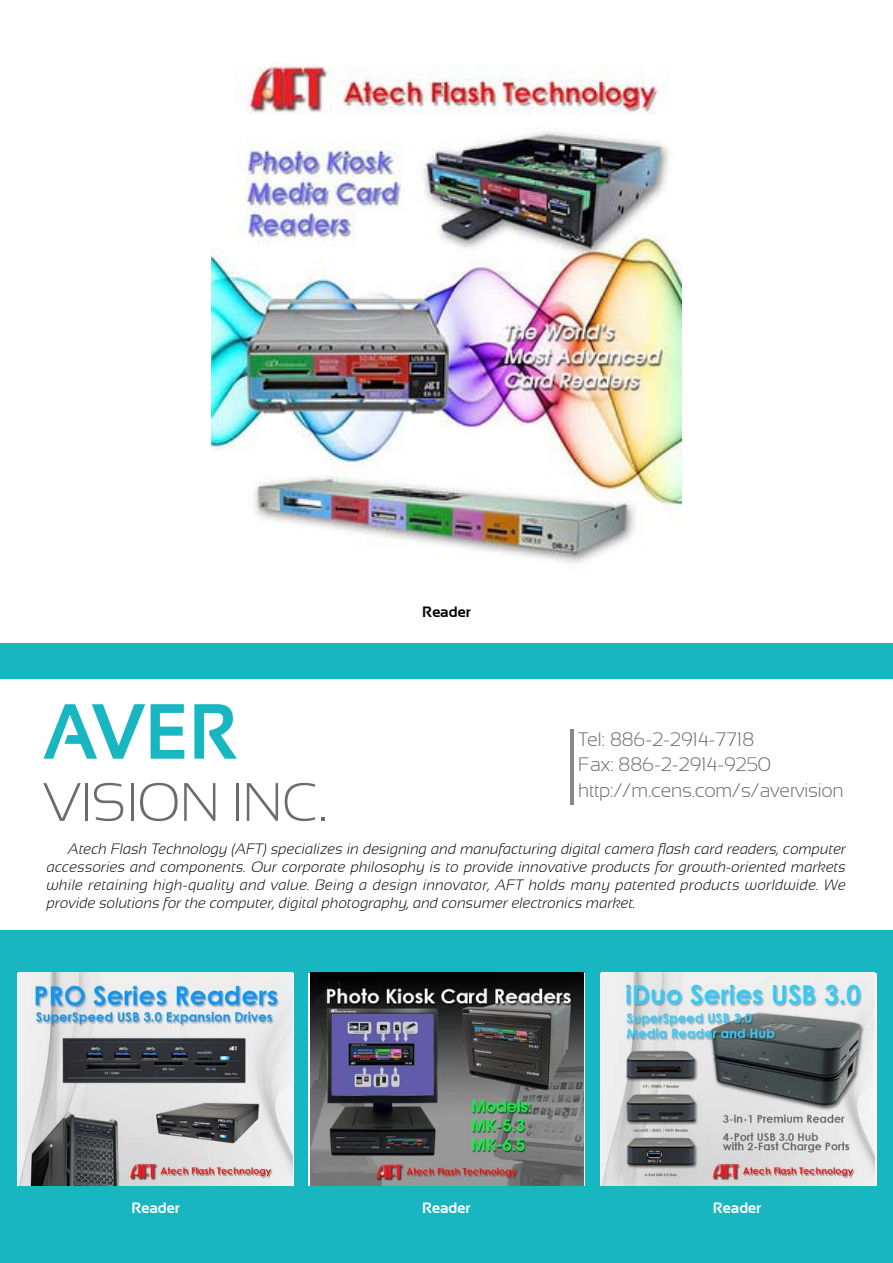
<style>
.page{position:relative;width:893px;height:1263px;background:#fff}
.page>*{position:absolute;margin:0;border:0;box-sizing:border-box;transform-origin:0 0}
.t1{font:700 78px "Sansation";color:#17b6c0;scale:.93 1}
.t2{font:300 54px "Sansation";color:#6d6c6c}
.t3{font:300 19.5px/25.5px "Sansation";color:#6d6c6c}
.t4{font:italic 300 15px/18px "Sansation";color:#000;text-align:justify}
.t5{font:700 15px "Sansation";color:#fff}
.t6{font:700 15px "Sansation";color:#000}
</style>
<div class="page">
<img style="left:212px;top:65px;width:469px;height:498px">
<div style="left:0;top:643px;width:893px;height:620px;background:#17b6c0"></div>
<div style="left:0;top:679px;width:893px;height:251px;background:#fff"></div>
<hr style="left:570px;top:729px;width:3px;height:76px;background:#86888a">
<img style="left:19px;top:973px;width:273px;height:212px">
<img style="left:310px;top:973px;width:273px;height:212px">
<img style="left:601px;top:973px;width:274px;height:212px">
<h1 class="t1" style="left:43px;top:688px;width:211px">Aver</h1>
<h2 class="t2" style="left:43px;top:772px;width:286px">Vision Inc.</h2>
<p class="t6" style="left:422px;top:603px;width:50px">Reader</p>
<h3 class="t3" style="left:578px;top:726px;width:267px">Tel: 886-2-2914-7718<br>Fax: 886-2-2914-9250 http://m.cens.com/s/avervision</h3>
<p class="t4" style="left:47px;top:840px;width:801px;text-indent:21px">Atech Flash Technology (AFT) specializes in designing and manufacturing digital camera flash card readers, computer accessories and components. Our corporate philosophy is to provide innovative products for growth-oriented markets while retaining high-quality and value. Being a design innovator, AFT holds many patented products worldwide. We provide solutions for the computer, digital photography, and consumer electronics market.</p>
<p class="t5" style="left:131px;top:1199px;width:50px">Reader</p>
<p class="t5" style="left:422px;top:1199px;width:50px">Reader</p>
<p class="t5" style="left:713px;top:1199px;width:50px">Reader</p>
</div>
